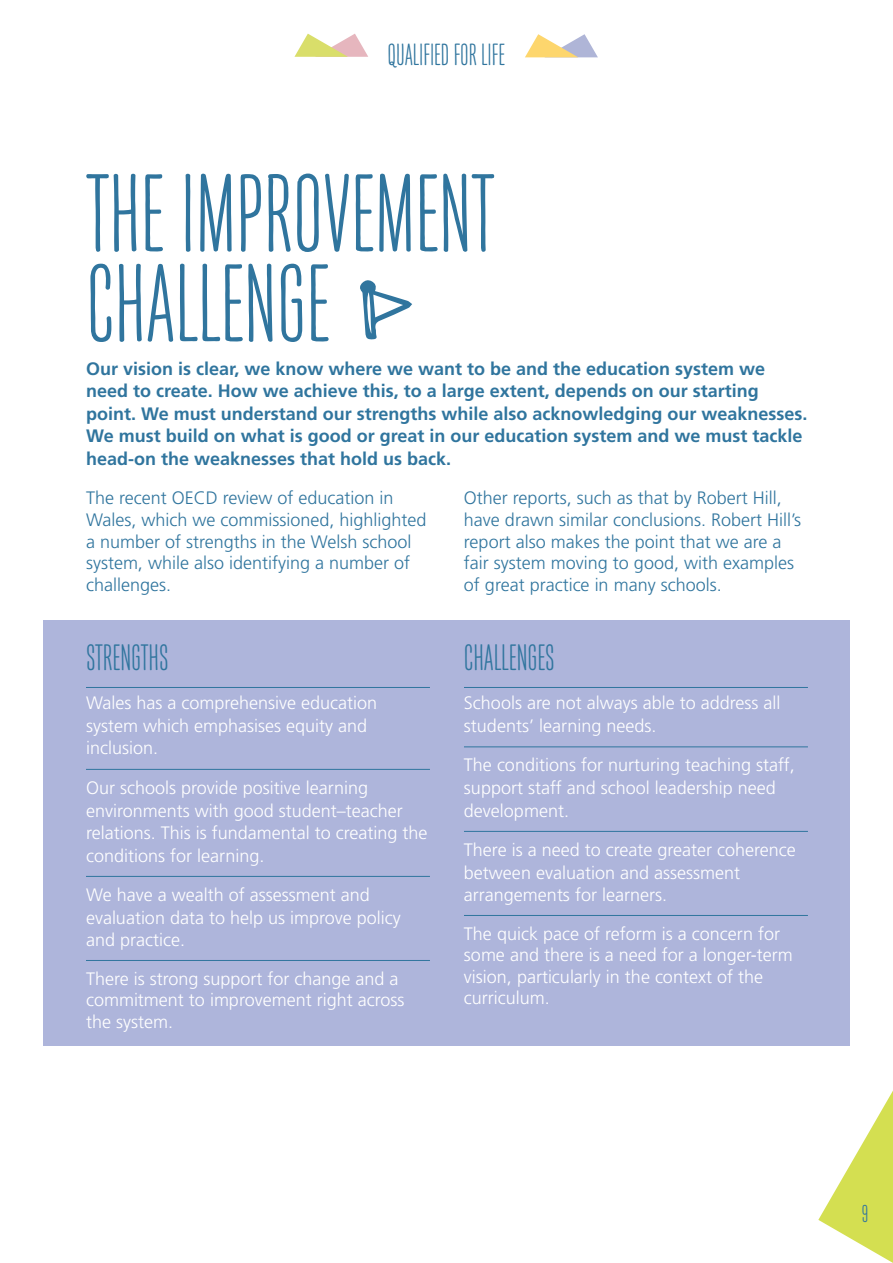
<style>
.page{position:relative;width:893px;height:1263px;background:#fff}
.page>*{position:absolute;margin:0;border:0;box-sizing:border-box;transform-origin:0 0}
.t1{font:108px/90px "Hand Gothic";color:#30759e}
.t2{font:36px "Hand Gothic";color:#30759e}
.t3{font:30px "Hand Gothic";color:#30759e}
.t4{font:24px "Hand Gothic";color:#30759e}
.t5{font:300 18px/22.5px "Frutiger";color:#fff}
.t6{font:300 18px/21.6px "Frutiger";color:#30759e}
.t7{font:700 18px/22.5px "Frutiger";color:#30759e}
</style>
<div class="page">
<svg style="left:818px;top:1091px;width:75px;height:172px"></svg>
<div style="left:43px;top:620px;width:807px;height:425px;background:#aeb5db"></div>
<svg style="left:294px;top:34px;width:74px;height:23px"></svg>
<svg style="left:525px;top:34px;width:73px;height:23px"></svg>
<hr style="left:86px;top:687px;width:344px;height:1px;background:#30759e">
<hr style="left:86px;top:769px;width:344px;height:1px;background:#30759e">
<hr style="left:86px;top:876px;width:344px;height:1px;background:#30759e">
<hr style="left:86px;top:960px;width:344px;height:1px;background:#30759e">
<hr style="left:464px;top:687px;width:344px;height:1px;background:#30759e">
<hr style="left:464px;top:746px;width:344px;height:1px;background:#30759e">
<hr style="left:464px;top:831px;width:344px;height:1px;background:#30759e">
<hr style="left:464px;top:915px;width:344px;height:1px;background:#30759e">
<svg style="left:360px;top:280px;width:52px;height:60px"></svg>
<h3 class="t3" style="left:387px;top:37px;width:119px">QUALIFIED FOR LIFE</h3>
<h1 class="t1" style="left:86px;top:169px;width:410px">THE IMPROVEMENT<br>CHALLENGE</h1>
<p class="t7" style="left:86px;top:359px;width:723px">Our vision is clear, we know where we want to be and the education system we need to create. How we achieve this, to a large extent, depends on our starting point. We must understand our strengths while also acknowledging our weaknesses.<br>We must build on what is good or great in our education system and we must tackle head-on the weaknesses that hold us back.</p>
<p class="t6" style="left:86px;top:489px;width:342px">The recent OECD review of education in Wales, which we commissioned, highlighted a number of strengths in the Welsh school system, while also identifying a number of challenges.</p>
<p class="t6" style="left:464px;top:489px;width:339px">Other reports, such as that by Robert Hill, have drawn similar conclusions. Robert Hill’s report also makes the point that we are a fair system moving to good, with examples of great practice in many schools.</p>
<h2 class="t2" style="left:86px;top:636px;width:84px">STRENGTHS</h2>
<p class="t5" style="left:86px;top:693px;width:293px">Wales has a comprehensive education system which emphasises equity and inclusion.</p>
<p class="t5" style="left:86px;top:778px;width:343px">Our schools provide positive learning environments with good student–teacher relations. This is fundamental to creating the conditions for learning.</p>
<p class="t5" style="left:86px;top:885px;width:316px">We have a wealth of assessment and evaluation data to help us improve policy and practice.</p>
<p class="t5" style="left:86px;top:969px;width:320px;line-height:21.6px">There is strong support for change and a commitment to improvement right across the system.</p>
<h2 class="t2" style="left:464px;top:636px;width:92px">CHALLENGES</h2>
<p class="t5" style="left:464px;top:693px;width:318px">Schools are not always able to address all students’ learning needs.</p>
<p class="t5" style="left:464px;top:755px;width:332px">The conditions for nurturing teaching staff, support staff and school leadership need development.</p>
<p class="t5" style="left:464px;top:840px;width:333px">There is a need to create greater coherence between evaluation and assessment arrangements for learners.</p>
<p class="t5" style="left:464px;top:924px;width:330px;line-height:21.6px">The quick pace of reform is a concern for some and there is a need for a longer-term vision, particularly in the context of the curriculum.</p>
<h3 class="t4" style="left:862px;top:1200px;width:8px">9</h3>
</div>
